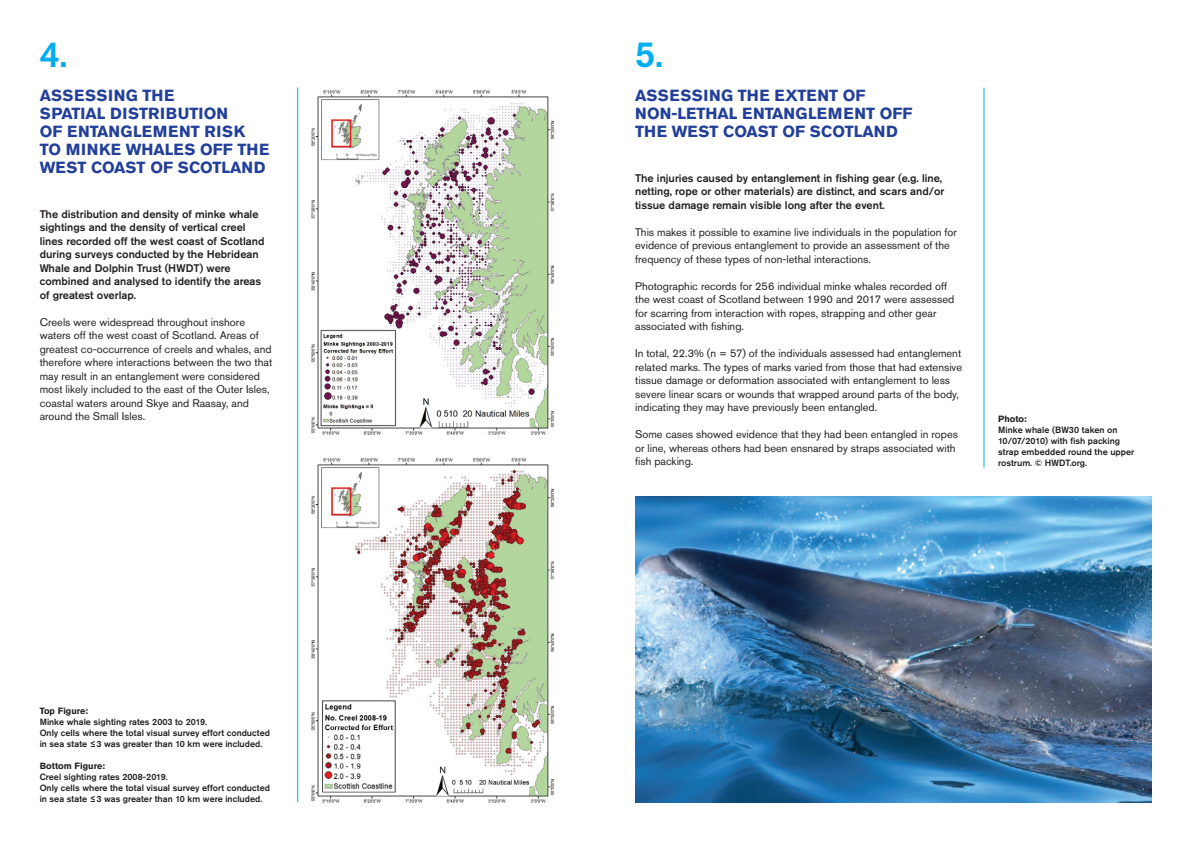
<style>
.page{position:relative;width:1191px;height:842px;background:#fff}
.page>*{position:absolute;margin:0;border:0;box-sizing:border-box;transform-origin:0 0}
.t1{font:500 36px "Akzidenz Grotesk Std";color:#00aeef}
.t2{font:700 16px "Akzidenz Grotesk Std";color:#223f99}
.t3{font:700 16px "Akzidenz Grotesk Std";letter-spacing:.02em;color:#223f99}
.t4{font:700 16px "Akzidenz Grotesk Std";letter-spacing:.04em;color:#223f99}
.t5{font:700 16px "Akzidenz Grotesk Std";letter-spacing:.03em;color:#223f99}
.t6{font:11px/13.5px "Akzidenz Grotesk Std";color:#231f20}
.t7{font:500 11px/13.5px "Akzidenz Grotesk Std";color:#231f20}
.t8{font:500 9px/11px "Akzidenz Grotesk Std";color:#231f20}
.t9{font:700 9px "Akzidenz Grotesk Std";color:#231f20}
</style>
<div class="page">
<img style="left:311px;top:90px;width:244px;height:344px">
<img style="left:311px;top:457px;width:244px;height:345px">
<hr style="left:297px;top:88px;width:1px;height:714px;background:#00aeef">
<hr style="left:983px;top:88px;width:1px;height:380px;background:#00aeef">
<img style="left:635px;top:496px;width:516px;height:306px">
<p class="t1" style="left:40px;top:41px;width:29px">4.</p>
<p class="t5" style="left:40px;top:89px;width:136px">ASSESSING THE</p>
<p class="t2" style="left:40px;top:107px;width:190px">SPATIAL DISTRIBUTION</p>
<p class="t4" style="left:40px;top:125px;width:207px">OF ENTANGLEMENT RISK</p>
<p class="t2" style="left:40px;top:143px;width:231px">TO MINKE WHALES OFF THE</p>
<p class="t2" style="left:40px;top:161px;width:227px">WEST COAST OF SCOTLAND</p>
<p class="t7" style="left:40px;top:208px;width:220px">The distribution and density of minke whale</p>
<p class="t7" style="left:40px;top:222px;width:207px">sightings and the density of vertical creel</p>
<p class="t7" style="left:40px;top:235px;width:226px">lines recorded off the west coast of Scotland during surveys conducted by the Hebridean<br>Whale and Dolphin Trust (HWDT) were</p>
<p class="t7" style="left:40px;top:276px;width:223px">combined and analysed to identify the areas</p>
<p class="t7" style="left:40px;top:289px;width:98px">of greatest overlap.</p>
<p class="t6" style="left:40px;top:317px;width:207px">Creels were widespread throughout inshore</p>
<p class="t6" style="left:40px;top:330px;width:234px">waters off the west coast of Scotland. Areas of greatest co-occurrence of creels and whales, and therefore where interactions between the two that may result in an entanglement were considered most likely included to the east of the Outer Isles, coastal waters around Skye and Raasay, and around the Small Isles.</p>
<p class="t9" style="left:40px;top:707px;width:50px">Top Figure:</p>
<p class="t8" style="left:40px;top:717px;width:169px">Minke whale sighting rates 2003 to 2019.</p>
<p class="t8" style="left:40px;top:728px;width:232px">Only cells where the total visual survey effort conducted in sea state ≤3 was greater than 10 km were included.</p>
<p class="t9" style="left:40px;top:762px;width:67px">Bottom Figure:</p>
<p class="t8" style="left:40px;top:772px;width:129px">Creel sighting rates 2008-2019.</p>
<p class="t8" style="left:40px;top:783px;width:232px">Only cells where the total visual survey effort conducted in sea state ≤3 was greater than 10 km were included.</p>
<p class="t1" style="left:635px;top:41px;width:29px">5.</p>
<p class="t3" style="left:635px;top:89px;width:232px">ASSESSING THE EXTENT OF</p>
<p class="t2" style="left:635px;top:107px;width:279px">NON-LETHAL ENTANGLEMENT OFF</p>
<p class="t2" style="left:635px;top:125px;width:264px">THE WEST COAST OF SCOTLAND</p>
<p class="t7" style="left:635px;top:172px;width:308px">The injuries caused by entanglement in fishing gear (e.g. line,</p>
<p class="t7" style="left:635px;top:186px;width:311px">netting, rope or other materials) are distinct, and scars and/or</p>
<p class="t7" style="left:635px;top:199px;width:251px">tissue damage remain visible long after the event.</p>
<p class="t6" style="left:635px;top:227px;width:323px">This makes it possible to examine live individuals in the population for evidence of previous entanglement to provide an assessment of the frequency of these types of non-lethal interactions.</p>
<p class="t6" style="left:635px;top:281px;width:313px">Photographic records for 256 individual minke whales recorded off</p>
<p class="t6" style="left:635px;top:294px;width:320px">the west coast of Scotland between 1990 and 2017 were assessed</p>
<p class="t6" style="left:635px;top:308px;width:303px">for scarring from interaction with ropes, strapping and other gear</p>
<p class="t6" style="left:635px;top:321px;width:110px">associated with fishing.</p>
<p class="t6" style="left:635px;top:348px;width:328px;text-align:justify">In total, 22.3% (n = 57) of the individuals assessed had entanglement related marks. The types of marks varied from those that had extensive tissue damage or deformation associated with entanglement to less</p>
<p class="t6" style="left:635px;top:389px;width:325px">severe linear scars or wounds that wrapped around parts of the body, indicating they may have previously been entangled.</p>
<p class="t6" style="left:635px;top:429px;width:324px">Some cases showed evidence that they had been entangled in ropes or line, whereas others had been ensnared by straps associated with fish packing.</p>
<p class="t9" style="left:998px;top:415px;width:30px">Photo:</p>
<p class="t8" style="left:998px;top:425px;width:123px">Minke whale (BW30 taken on<br>10/07/2010) with fish packing</p>
<p class="t8" style="left:998px;top:447px;width:138px">strap embedded round the upper rostrum. © HWDT.org.</p>
</div>
